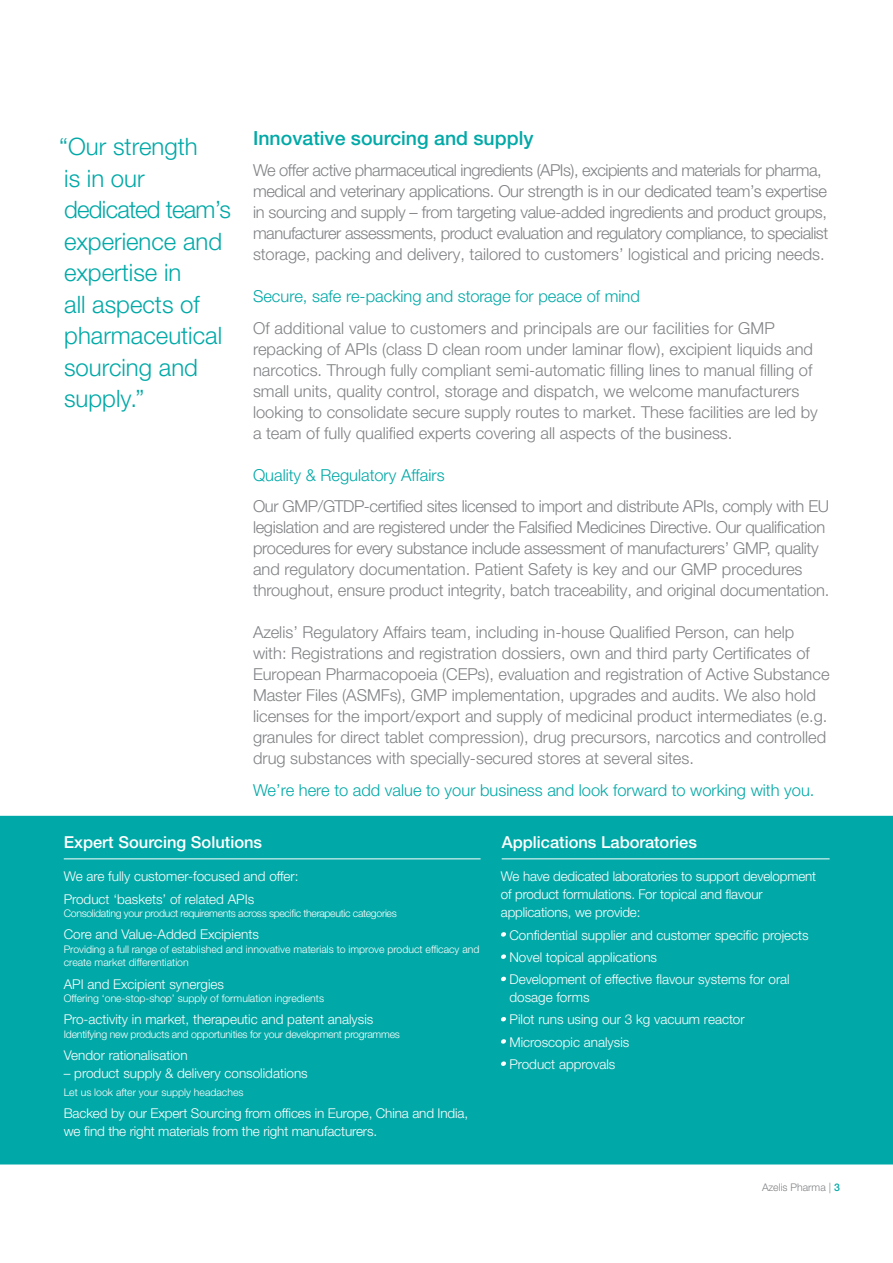
<style>
.page{position:relative;width:893px;height:1263px;background:#fff}
.page>*{position:absolute;margin:0;border:0;box-sizing:border-box;transform-origin:0 0}
.t1{font:300 24px/31.5px "Helvetica Neue LTW1 G";color:#00a9a7}
.Body_Title_niv1{font:500 19.5px "Helvetica Neue LTW1 G";color:#00a9a7}
.Body{font:300 16.5px/21px "Helvetica Neue LTW1 G";color:#808285}
.Body-2{font:300 16.5px/21px "Helvetica Neue LTW1 G";letter-spacing:-.02em;color:#808285}
.Body_title_niv2{font:300 16.5px "Helvetica Neue LTW1 G";color:#00a9a7}
.t2{font:500 16.5px "Helvetica Neue LTW1 G";color:#fff}
.Content_box_body{font:300 13.5px/18px "Helvetica Neue LTW1 G";letter-spacing:-.01em;color:#fff}
.Content_box_bullet{font:300 13.5px/18px "Helvetica Neue LTW1 G";color:#fff}
.Content_box_body-2{font:300 10.5px/13.5px "Helvetica Neue LTW1 G";color:#fff}
.Content_box_body-3{font:300 10.5px "Helvetica Neue LTW1 G";letter-spacing:-.03em;color:#fff}
.Content_box_body-4{font:300 10.5px "Helvetica Neue LTW1 G";letter-spacing:-.02em;color:#fff}
.t3{font:300 10.5px "Helvetica Neue LTW1 G";color:#808285}
.s1{font-weight:500;color:#00a9a7}
</style>
<div class="page">
<div style="left:0;top:816px;width:893px;height:348px;background:#00a9a7"></div>
<hr style="left:64px;top:859px;width:417px;height:1px;background:#fff">
<hr style="left:502px;top:859px;width:328px;height:1px;background:#fff">
<svg style="left:501px;top:932px;width:5px;height:5px"></svg>
<svg style="left:501px;top:954px;width:5px;height:5px"></svg>
<svg style="left:501px;top:976px;width:5px;height:5px"></svg>
<svg style="left:501px;top:1017px;width:5px;height:5px"></svg>
<svg style="left:501px;top:1039px;width:5px;height:5px"></svg>
<svg style="left:501px;top:1061px;width:5px;height:5px"></svg>
<p class="t1" style="left:59px;top:131px;width:173px">“Our strength<br>is in our dedicated team’s experience and expertise in<br>all aspects of pharmaceutical sourcing and supply.”</p>
<p class="Body_Title_niv1" style="left:253px;top:126px;width:282px">Innovative sourcing and supply</p>
<p class="Body-2" style="left:253px;top:160px;width:577px">We offer active pharmaceutical ingredients (APIs), excipients and materials for pharma, medical and veterinary applications. Our strength is in our dedicated team’s expertise in sourcing and supply – from targeting value-added ingredients and product groups, manufacturer assessments, product evaluation and regulatory compliance, to specialist storage, packing and delivery, tailored to customers’ logistical and pricing needs.</p>
<p class="Body_title_niv2" style="left:253px;top:286px;width:388px">Secure, safe re-packing and storage for peace of mind</p>
<p class="Body" style="left:253px;top:317px;width:566px">Of additional value to customers and principals are our facilities for GMP repacking of APIs (class D clean room under laminar flow), excipient liquids and narcotics. Through fully compliant semi-automatic filling lines to manual filling of small units, quality control, storage and dispatch, we welcome manufacturers looking to consolidate secure supply routes to market. These facilities are led by a team of fully qualified experts covering all aspects of the business.</p>
<p class="Body_title_niv2" style="left:253px;top:465px;width:193px">Quality &amp; Regulatory Affairs</p>
<p class="Body-2" style="left:253px;top:496px;width:578px">Our GMP/GTDP-certified sites licensed to import and distribute APIs, comply with EU legislation and are registered under the Falsified Medicines Directive. Our qualification procedures for every substance include assessment of manufacturers’ GMP, quality and regulatory documentation. Patient Safety is key and our GMP procedures throughout, ensure product integrity, batch traceability, and original documentation.</p>
<p class="Body" style="left:253px;top:622px;width:578px">Azelis’ Regulatory Affairs team, including in-house Qualified Person, can help with: Registrations and registration dossiers, own and third party Certificates of European Pharmacopoeia (CEPs), evaluation and registration of Active Substance Master Files (ASMFs), GMP implementation, upgrades and audits. We also hold licenses for the import/export and supply of medicinal product intermediates (e.g. granules for direct tablet compression), drug precursors, narcotics and controlled drug substances with specially-secured stores at several sites.</p>
<p class="Body_title_niv2" style="left:253px;top:780px;width:563px">We’re here to add value to your business and look forward to working with you.</p>
<p class="t2" style="left:64px;top:832px;width:200px">Expert Sourcing Solutions</p>
<p class="t2" style="left:502px;top:832px;width:197px">Applications Laboratories</p>
<p class="Content_box_body" style="left:501px;top:867px;width:317px">We have dedicated laboratories to support development of product formulations. For topical and flavour applications, we provide:</p>
<p class="Content_box_bullet" style="left:509px;top:926px;width:301px">Confidential supplier and customer specific projects</p>
<p class="Content_box_bullet" style="left:509px;top:948px;width:149px">Novel topical applications</p>
<p class="Content_box_bullet" style="left:509px;top:970px;width:282px">Development of effective flavour systems for oral dosage forms</p>
<p class="Content_box_bullet" style="left:509px;top:1010px;width:237px">Pilot runs using our 3 kg vacuum reactor</p>
<p class="Content_box_bullet" style="left:509px;top:1033px;width:121px">Microscopic analysis</p>
<p class="Content_box_bullet" style="left:509px;top:1055px;width:107px">Product approvals</p>
<p class="Content_box_body" style="left:64px;top:867px;width:236px">We are fully customer-focused and offer:</p>
<p class="Content_box_body" style="left:64px;top:890px;width:192px">Product ‘baskets’ of related APIs</p>
<p class="Content_box_body-3" style="left:64px;top:907px;width:335px">Consolidating your product requirements across specific therapeutic categories</p>
<p class="Content_box_body" style="left:64px;top:925px;width:197px">Core and Value-Added Excipients</p>
<p class="Content_box_body-2" style="left:64px;top:942px;width:417px">Providing a full range of established and innovative materials to improve product efficacy and create market differentiation</p>
<p class="Content_box_body" style="left:64px;top:975px;width:162px">API and Excipient synergies</p>
<p class="Content_box_body-2" style="left:64px;top:992px;width:262px">Offering ‘one-stop-shop’ supply of formulation ingredients</p>
<p class="Content_box_body" style="left:64px;top:1010px;width:311px">Pro-activity in market, therapeutic and patent analysis</p>
<p class="Content_box_body-4" style="left:64px;top:1028px;width:338px">Identifying new products and opportunities for your development programmes</p>
<p class="Content_box_body" style="left:64px;top:1046px;width:125px">Vendor rationalisation</p>
<p class="Content_box_body" style="left:64px;top:1064px;width:245px">– product supply &amp; delivery consolidations</p>
<p class="Content_box_body-2" style="left:64px;top:1086px;width:181px">Let us look after your supply headaches</p>
<p class="Content_box_body" style="left:64px;top:1104px;width:406px">Backed by our Expert Sourcing from offices in Europe, China and India, we find the right materials from the right manufacturers.</p>
<p class="t3" style="left:762px;top:1180px;width:79px">Azelis Pharma | <span class="s1">3</span></p>
</div>
